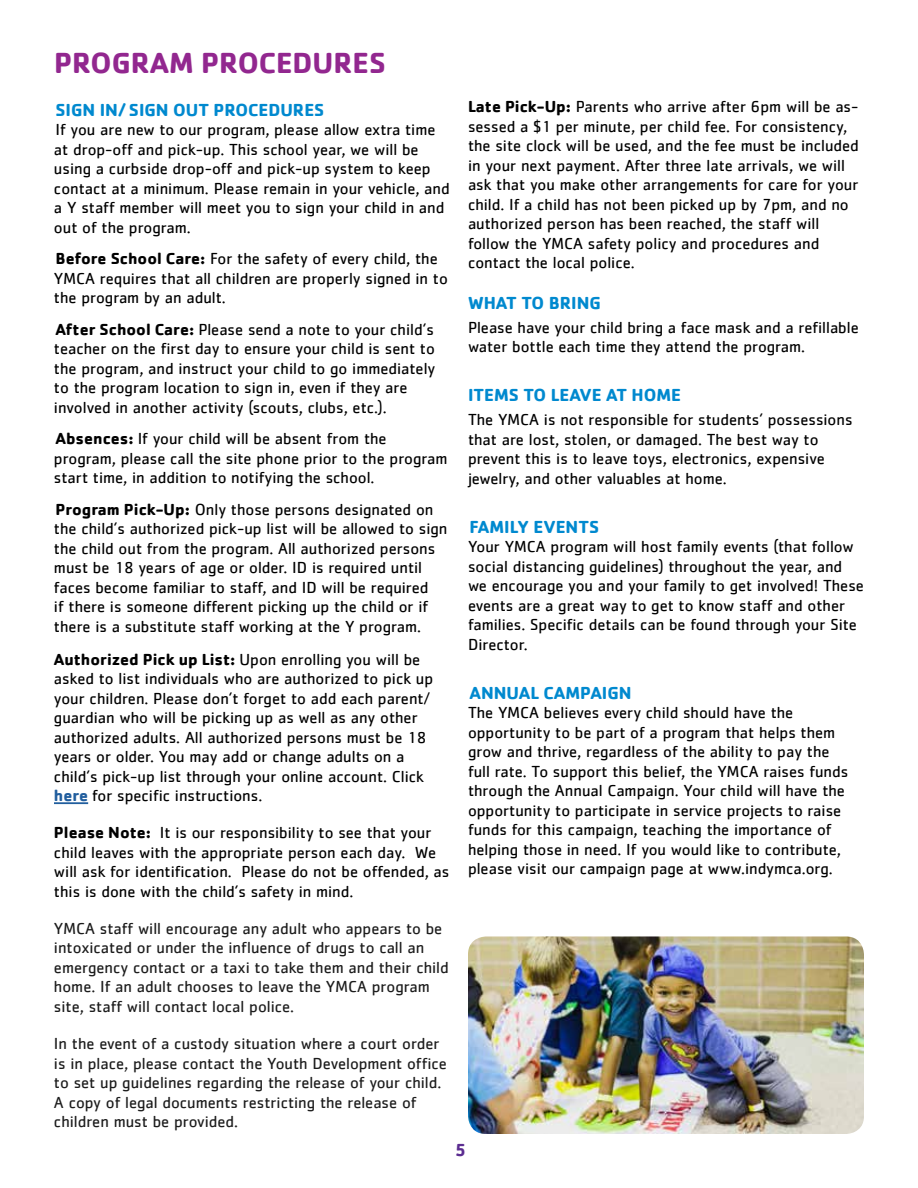
<style>
.page{position:relative;width:918px;height:1188px;background:#fff}
.page>*{position:absolute;margin:0;border:0;box-sizing:border-box;transform-origin:0 0}
.t1{font:700 30px "Cachet";color:#92278f}
.t2{font:700 18px "Cachet";color:#0089cf}
.t3{font:700 18px "Cachet";color:#5c2d91}
.t4{font:16.5px/19.5px "Cachet";color:#000}
.t5{font:16.5px/19.5px "Cachet";color:#1c1c1c}
.s1{font-weight:700}
.s2{font-weight:700;color:#215e9e}
</style>
<div class="page">
<hr style="left:54px;top:802px;width:34px;height:2px;background:#215e9e">
<img style="left:468px;top:936px;width:396px;height:198px">
<h1 class="t1" style="left:54px;top:44px;width:333px">PROGRAM PROCEDURES</h1>
<p class="t2" style="left:56px;top:98px;width:270px">SIGN IN/ SIGN OUT PROCEDURES</p>
<p class="t4" style="left:54px;top:120px;width:397px">If you are new to our program, please allow extra time at drop-off and pick-up. This school year, we will be using a curbside drop-off and pick-up system to keep contact at a minimum. Please remain in your vehicle, and a Y staff member will meet you to sign your child in and out of the program.</p>
<p class="t4" style="left:54px;top:249px;width:395px"><span class="s1">Before School Care:</span> For the safety of every child, the<br>YMCA requires that all children are properly signed in to the program by an adult.</p>
<p class="t4" style="left:54px;top:319px;width:383px"><span class="s1">After School Care:</span> Please send a note to your child’s teacher on the first day to ensure your child is sent to the program, and instruct your child to go immediately to the program location to sign in, even if they are involved in another activity (scouts, clubs, etc.).</p>
<p class="t4" style="left:54px;top:429px;width:395px"><span class="s1">Absences:</span> If your child will be absent from the program, please call the site phone prior to the program start time, in addition to notifying the school.</p>
<p class="t4" style="left:54px;top:499px;width:395px"><span class="s1">Program Pick-Up:</span> Only those persons designated on the child’s authorized pick-up list will be allowed to sign the child out from the program. All authorized persons must be 18 years of age or older. ID is required until faces become familiar to staff, and ID will be required<br>if there is someone different picking up the child or if there is a substitute staff working at the Y program.</p>
<p class="t4" style="left:54px;top:649px;width:381px"><span class="s1">Authorized Pick up List:</span> Upon enrolling you will be asked to list individuals who are authorized to pick up your children. Please don’t forget to add each parent/ guardian who will be picking up as well as any other authorized adults. All authorized persons must be 18 years or older. You may add or change adults on a child’s pick-up list through your online account. Click <span class="s2">here</span> for specific instructions.</p>
<p class="t4" style="left:54px;top:823px;width:397px"><span class="s1">Please Note:</span> It is our responsibility to see that your child leaves with the appropriate person each day. We will ask for identification. Please do not be offended, as this is done with the child’s safety in mind.</p>
<p class="t5" style="left:54px;top:918px;width:396px">YMCA staff will encourage any adult who appears to be intoxicated or under the influence of drugs to call an emergency contact or a taxi to take them and their child home. If an adult chooses to leave the YMCA program site, staff will contact local police.</p>
<p class="t5" style="left:54px;top:1033px;width:394px">In the event of a custody situation where a court order is in place, please contact the Youth Development office to set up guidelines regarding the release of your child.<br>A copy of legal documents restricting the release of children must be provided.</p>
<p class="t4" style="left:468px;top:97px;width:392px"><span class="s1">Late Pick-Up:</span> Parents who arrive after 6pm will be as&shy;sessed a $1 per minute, per child fee. For consistency, the site clock will be used, and the fee must be included in your next payment. After three late arrivals, we will ask that you make other arrangements for care for your child. If a child has not been picked up by 7pm, and no authorized person has been reached, the staff will follow the YMCA safety policy and procedures and contact the local police.</p>
<p class="t2" style="left:468px;top:291px;width:135px">WHAT TO BRING</p>
<p class="t4" style="left:468px;top:317px;width:392px">Please have your child bring a face mask and a refillable water bottle each time they attend the program.</p>
<p class="t2" style="left:468px;top:383px;width:215px">ITEMS TO LEAVE AT HOME</p>
<p class="t4" style="left:468px;top:409px;width:386px">The YMCA is not responsible for students’ possessions that are lost, stolen, or damaged. The best way to prevent this is to leave toys, electronics, expensive jewelry, and other valuables at home.</p>
<p class="t2" style="left:470px;top:515px;width:131px">FAMILY EVENTS</p>
<p class="t4" style="left:468px;top:537px;width:398px">Your YMCA program will host family events (that follow social distancing guidelines) throughout the year, and we encourage you and your family to get involved! These events are a great way to get to know staff and other families. Specific details can be found through your Site Director.</p>
<p class="t2" style="left:470px;top:681px;width:164px">ANNUAL CAMPAIGN</p>
<p class="t4" style="left:468px;top:703px;width:382px">The YMCA believes every child should have the opportunity to be part of a program that helps them grow and thrive, regardless of the ability to pay the full rate. To support this belief, the YMCA raises funds through the Annual Campaign. Your child will have the opportunity to participate in service projects to raise funds for this campaign, teaching the importance of helping those in need. If you would like to contribute, please visit our campaign page at www.indymca.org.</p>
<p class="t3" style="left:455px;top:1138px;width:13px">5</p>
</div>
